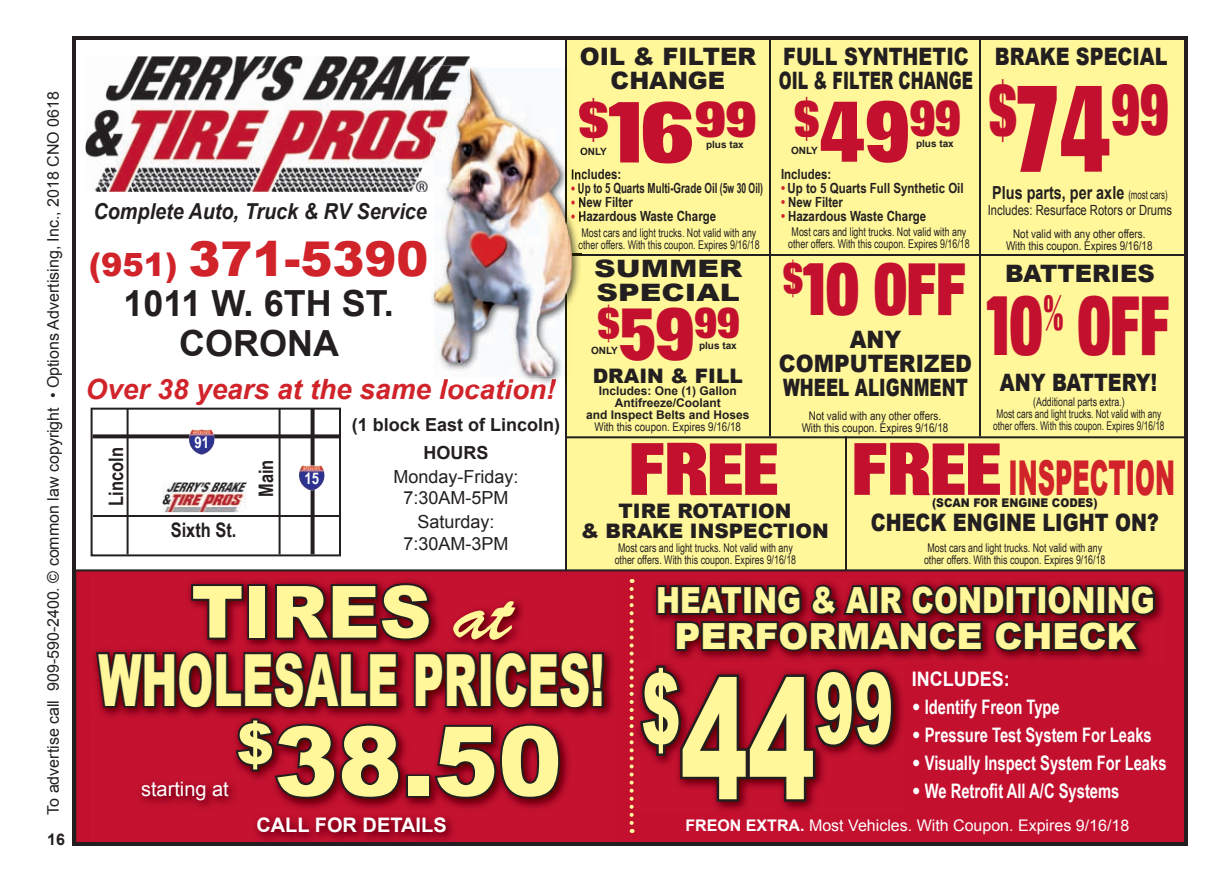
<style>
.page{position:relative;width:1224px;height:882px;background:#fff}
.page>*{position:absolute;margin:0;border:0;box-sizing:border-box;transform-origin:0 0}
.t1{font:900 98px "Arial";color:#fff79a;scale:.6 1}
.t2{font:900 96px "Arial";color:#fff79a}
.t3{font:74.8px "Focus Font";color:#c3102f;scale:.59 1}
.t4{font:900 72px/68px "Arial";color:#fff79a;text-align:center}
.t5{font:66px "Focus Font";color:#c3102f;scale:.8 1}
.t6{font:66px "Focus Font";color:#c3102f;scale:.67 1}
.t7{font:900 48px "Arial";color:#d1232a}
.t8{font:900 48px "Arial";color:#d1232a;scale:.5 1}
.t9{font:44.8px "Focus Font";color:#c3102f;scale:.86 1}
.t10{font:38.4px "Focus Font";color:#c3102f;scale:.73 1}
.t11{font:900 36px/36px "Arial";color:#fff79a;text-align:center;scale:.8 1}
.t12{font:700 36px/40px "Arial";color:#231f20;text-align:center}
.t13{font:italic 700 28px "Arial";color:#d1232a}
.t14{font:900 24px/24px "Arial";color:#231f20;scale:.8 1}
.t15{font:900 24px/24px "Arial";color:#231f20;text-align:center;scale:.9 1}
.t16{font:900 24px/24px "Arial";color:#231f20;text-align:center}
.t17{font:900 24px/24px "Arial";color:#231f20;scale:1.25 1}
.t18{font:italic 700 22px "Arial";color:#231f20;scale:.9 1}
.t19{font:700 20px "Arial Narrow";color:#fff;scale:.9 1}
.t20{font:900 20px/20px "Arial";color:#231f20;text-align:center}
.t21{font:700 20px "Arial Narrow";color:#231f20}
.t22{font:700 20px "Arial";color:#fff}
.t23{font:20px "Arial";color:#fff}
.t24{font:700 20px "Arial";color:#fff;scale:.9 1}
.t25{font:18px/21.6px "Arial";color:#231f20;text-align:center}
.t26{font:700 18px "Arial";color:#231f20;scale:.8 1}
.t27{font:700 18px/28px "Arial";color:#231f20;text-align:center}
.t28{font:16px "Arial";color:#231f20}
.t29{font:16px "Arial";color:#fff}
.t30{font:700 16px "Arial Narrow";color:#fff}
.t31{font:700 16px "Arial";color:#231f20}
.t32{font:700 14px "Arial Narrow";color:#231f20}
.t33{font:700 14px "Arial Narrow";color:#231f20;scale:.85 1}
.t34{font:14px "Arial";color:#231f20;scale:.8 1}
.t35{font:12px/12px "Arial Narrow";color:#231f20;scale:.9 1}
.t36{font:12px/12px "Arial Narrow";color:#231f20;text-align:center}
.t37{font:700 12px/12px "Arial";color:#231f20;text-align:center}
.t38{font:900 12px "Arial";color:#231f20;scale:.9 1}
.t39{font:700 10px "Arial";color:#231f20}
.s1{font-size:32px}
.s2{font-size:77px}
.s3{font-size:64.2px}
.s4{font-size:110px}
.s5{color:#d1232a}
.s6{font-family:"Arial Narrow";font-weight:400;font-size:12px}
.s7{font-size:66px}
.s8{font-family:"Brush Script";font-weight:400}
.s9{font-family:"Arial";font-weight:900}
.s10{font-size:168px}
.s11{font-weight:700}
</style>
<div class="page">
<div style="left:565px;top:36px;width:621px;height:537px;background:#fff79a"></div>
<svg style="left:91px;top:408px;width:250px;height:148px"></svg>
<hr style="left:279px;top:408px;width:2px;height:146px;background:#231f20">
<svg style="left:311px;top:408px;width:4px;height:146px"></svg>
<hr style="left:127px;top:408px;width:2px;height:146px;background:#231f20">
<svg style="left:93px;top:434px;width:247px;height:4px"></svg>
<hr style="left:93px;top:515px;width:248px;height:2px;background:#231f20">
<img style="left:163px;top:482px;width:84px;height:30px">
<img style="left:189px;top:429px;width:26px;height:26px">
<img style="left:299px;top:465px;width:26px;height:26px">
<hr style="left:565px;top:436px;width:623px;height:2px;background:#231f20">
<hr style="left:845px;top:436px;width:2px;height:137px;background:#231f20">
<hr style="left:565px;top:36px;width:2px;height:537px;background:#231f20">
<hr style="left:769px;top:36px;width:2px;height:400px;background:#231f20">
<hr style="left:979px;top:36px;width:2px;height:400px;background:#231f20">
<hr style="left:565px;top:254px;width:621px;height:2px;background:#231f20">
<img style="left:86px;top:56px;width:384px;height:136px">
<img style="left:572px;top:224px;width:6px;height:16px">
<img style="left:579px;top:105px;width:2px;height:29px">
<img style="left:443px;top:379px;width:113px;height:6px">
<img style="left:572px;top:256px;width:8px;height:43px">
<img style="left:430px;top:66px;width:40px;height:126px">
<img style="left:567px;top:210px;width:5px;height:30px">
<svg style="left:571px;top:169px;width:10px;height:55px"></svg>
<img style="left:434px;top:68px;width:133px;height:309px">
<img style="left:567px;top:256px;width:5px;height:50px">
<svg style="left:565px;top:240px;width:16px;height:16px"></svg>
<img style="left:434px;top:68px;width:36px;height:124px">
<div style="left:75px;top:570px;width:1113px;height:276px;background:#c3102f"></div>
<img style="left:144px;top:580px;width:469px;height:260px">
<svg style="left:94px;top:581px;width:512px;height:220px"></svg>
<svg style="left:630px;top:579px;width:528px;height:254px"></svg>
<div style="left:72px;top:36px;width:1116px;height:810px;border:4px solid #231f20"></div>
<h3 class="t28" style="left:43px;top:815px;width:725px;rotate:-90deg">To advertise call 909-590-2400. © common law copyright • Options Advertising, Inc., 2018 CNO 0618</h3>
<h3 class="t31" style="left:47px;top:829px;width:19px">16</h3>
<h3 class="t18" style="left:94px;top:197px;width:372px">Complete Auto, Truck &amp; RV Service</h3>
<h3 class="t7" style="left:89px;top:224px;width:341px"><span class="s1">(951)</span> 371-5390</h3>
<h3 class="t12" style="left:124px;top:285px;width:272px">1011 W. 6tH st.<br>COrONA</h3>
<h3 class="t13" style="left:86px;top:371px;width:471px">Over 38 years at the same location!</h3>
<h3 class="t21" style="left:101px;top:506px;width:60px;rotate:-90deg">Lincoln</h3>
<h3 class="t30" style="left:195px;top:430px;width:16px">91</h3>
<h3 class="t21" style="left:171px;top:515px;width:67px">Sixth St.</h3>
<h3 class="t21" style="left:251px;top:497px;width:39px;rotate:-90deg">Main</h3>
<h3 class="t30" style="left:305px;top:466px;width:16px">15</h3>
<h3 class="t27" style="left:352px;top:411px;width:210px">(1 block East of Lincoln)<br>HOurs</h3>
<h3 class="t25" style="left:393px;top:466px;width:127px">Monday-Friday:<br>7:30AM-5PM</h3>
<h3 class="t25" style="left:403px;top:511px;width:107px">Saturday:<br>7:30AM-3PM</h3>
<h3 class="t16" style="left:580px;top:44px;width:178px">OIL &amp; FILTER<br>CHANGE</h3>
<h3 class="t14" style="left:779px;top:43px;width:244px">FULL SYNTHETIC<br>OIL &amp; FILTER CHANGE</h3>
<h3 class="t14" style="left:995px;top:43px;width:217px">BRAKE SPECIAL</h3>
<h3 class="t9" style="left:579px;top:98px;width:688px">$<span class="s2">16</span>99 $<span class="s2">49</span>99 <span class="s3">$</span><span class="s4">74</span><span class="s3">99</span></h3>
<p class="t39" style="left:916px;top:137px;width:39px">plus tax</p>
<p class="t39" style="left:706px;top:138px;width:39px">plus tax</p>
<p class="t39" style="left:791px;top:144px;width:28px">ONLY</p>
<p class="t39" style="left:580px;top:145px;width:28px">ONLY</p>
<p class="t32" style="left:781px;top:163px;width:52px">Includes:</p>
<p class="t32" style="left:781px;top:177px;width:184px"><span class="s5">•</span> Up to 5 Quarts Full Synthetic Oil</p>
<p class="t32" style="left:781px;top:191px;width:64px"><span class="s5">•</span> New Filter</p>
<p class="t32" style="left:781px;top:205px;width:147px"><span class="s5">•</span> Hazardous Waste Charge</p>
<p class="t32" style="left:571px;top:164px;width:52px">Includes:</p>
<p class="t33" style="left:571px;top:178px;width:227px"><span class="s5">•</span> Up to 5 Quarts Multi-Grade Oil (5w 30 Oil)</p>
<p class="t32" style="left:571px;top:192px;width:64px"><span class="s5">•</span> New Filter</p>
<p class="t32" style="left:571px;top:206px;width:147px"><span class="s5">•</span> Hazardous Waste Charge</p>
<h3 class="t26" style="left:992px;top:181px;width:221px">Plus parts, per axle <span class="s6">(most cars)</span></h3>
<p class="t34" style="left:988px;top:201px;width:232px">Includes: Resurface Rotors or Drums</p>
<p class="t35" style="left:578px;top:226px;width:203px">Most cars and light trucks. Not valid with any other offers. With this coupon. Expires 9/16/18</p>
<p class="t35" style="left:788px;top:226px;width:203px">Most cars and light trucks. Not valid with any other offers. With this coupon. Expires 9/16/18</p>
<p class="t36" style="left:1006px;top:227px;width:148px">Not valid with any other offers.<br>With this coupon. Expires 9/16/18</p>
<h3 class="t17" style="left:594px;top:255px;width:120px">SUMMER<br>SPECIAL</h3>
<h3 class="t6" style="left:784px;top:258px;width:277px"><sup>$</sup>10 OFF</h3>
<h3 class="t16" style="left:1005px;top:261px;width:151px">BATTERIES</h3>
<h3 class="t10" style="left:598px;top:305px;width:196px">$<span class="s7">59</span>99</h3>
<h3 class="t3" style="left:987px;top:290px;width:315px">10<sup>%</sup> OFF</h3>
<h3 class="t15" style="left:779px;top:326px;width:216px">ANY<br>COMPUTERIZED<br>WHEEL ALIGNMENT</h3>
<p class="t39" style="left:699px;top:339px;width:39px">plus tax</p>
<p class="t39" style="left:591px;top:344px;width:28px">ONLY</p>
<h3 class="t20" style="left:593px;top:365px;width:152px">DRAIN &amp; FILL</h3>
<p class="t37" style="left:586px;top:385px;width:165px">Includes: One (1) Gallon<br>Antifreeze/Coolant<br>and Inspect Belts and Hoses</p>
<p class="t36" style="left:594px;top:420px;width:148px">With this coupon. Expires 9/16/18</p>
<h3 class="t14" style="left:1000px;top:370px;width:198px">ANY BATTERY!</h3>
<p class="t35" style="left:993px;top:396px;width:192px;text-align:center">(Additional parts extra.)<br>Most cars and light trucks. Not valid with any other offers. With this coupon. Expires 9/16/18</p>
<p class="t36" style="left:802px;top:409px;width:148px">Not valid with any other offers.<br>With this coupon. Expires 9/16/18</p>
<h3 class="t5" style="left:632px;top:437px;width:466px">FREE FREE</h3>
<p class="t38" style="left:932px;top:494px;width:185px">(SCAN FOR ENGINE CODES)</p>
<h3 class="t8" style="left:1009px;top:443px;width:335px">INSPECTION</h3>
<h3 class="t20" style="left:581px;top:500px;width:249px">TIRE ROTATION<br>&amp; BRAKE INSPECTION</h3>
<h3 class="t14" style="left:871px;top:510px;width:361px">CHECK ENGINE LIGHT ON?</h3>
<p class="t35" style="left:615px;top:541px;width:203px">Most cars and light trucks. Not valid with any other offers. With this coupon. Expires 9/16/18</p>
<p class="t35" style="left:924px;top:541px;width:203px">Most cars and light trucks. Not valid with any other offers. With this coupon. Expires 9/16/18</p>
<h3 class="t4" style="left:98px;top:576px;width:508px">TIRES <span class="s8">at<br></span>WHOLESALE PRICES!</h3>
<h3 class="t11" style="left:656px;top:581px;width:625px">HEATING &amp; AIR CONDITIONING<br>PERFORMANCE CHECK</h3>
<h3 class="t24" style="left:912px;top:665px;width:110px">INCLuDEs:</h3>
<h3 class="t19" style="left:912px;top:691px;width:166px"><span class="s9">•</span> Identify Freon Type</h3>
<h3 class="t19" style="left:912px;top:719px;width:268px"><span class="s9">•</span> Pressure Test System For Leaks</h3>
<h3 class="t19" style="left:912px;top:747px;width:285px"><span class="s9">•</span> Visually Inspect System For Leaks</h3>
<h3 class="t19" style="left:912px;top:775px;width:232px"><span class="s9">•</span> We Retrofit All A/C Systems</h3>
<h1 class="t1" style="left:641px;top:637px;width:422px">$<span class="s10">44</span>99</h1>
<h2 class="t2" style="left:237px;top:692px;width:327px"><sup>$</sup>38.50</h2>
<h3 class="t22" style="left:256px;top:811px;width:192px">CALL FOr DEtAILs</h3>
<h3 class="t29" style="left:686px;top:815px;width:445px"><span class="s11">FrEON EXtrA.</span> Most Vehicles. With Coupon. Expires 9/16/18</h3>
<h3 class="t23" style="left:141px;top:775px;width:89px">starting at</h3>
</div>
